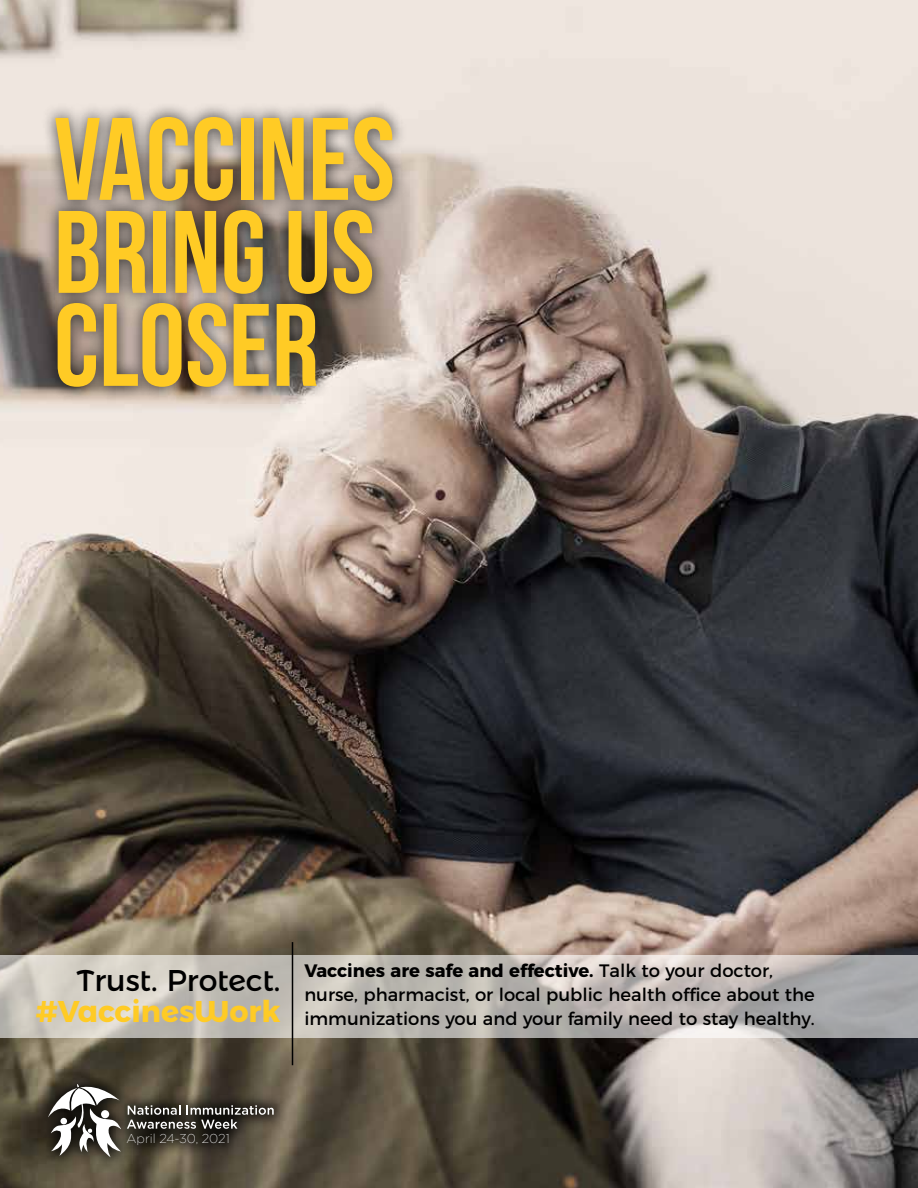
<style>
.page{position:relative;width:918px;height:1188px;background:#fff}
.page>*{position:absolute;margin:0;border:0;box-sizing:border-box;transform-origin:0 0}
.t1{font:700 117px/93px "Bebas Neue";color:#ffcb25}
.t2{font:30px "Montserrat Alternates";color:#000}
.t3{font:700 30px "Montserrat Alternates";color:#ffcb25}
.t4{font:18px/24px "Montserrat";color:#000}
.t5{font:200 12.9px "Gotham";color:#fff}
.s1{font-weight:700}
</style>
<div class="page">
<img style="left:0;top:0;width:918px;height:1188px">
<svg style="left:34px;top:1070px;width:254px;height:101px;background:#534b3c"></svg>
<svg style="left:48px;top:1083px;width:73px;height:75px"></svg>
<svg style="left:127px;top:1105px;width:147px;height:24px;background:#5c5953"></svg>
<div style="left:41px;top:102px;width:366px;height:299px;background:#000;opacity:.75"></div>
<svg style="left:0;top:955px;width:918px;height:82px;background:#bfbbb6"></svg>
<hr style="left:292px;top:942px;width:1px;height:123px;background:#000">
<h1 class="t1" style="left:54px;top:112px;width:343px">VACCINES<br>BRING US<br>CLOSER</h1>
<h2 class="t2" style="left:76px;top:956px;width:206px">Trust. Protect.</h2>
<h2 class="t3" style="left:36px;top:987px;width:246px">#VaccinesWork</h2>
<p class="t4" style="left:304px;top:957px;width:512px"><span class="s1">Vaccines are safe and effective.</span> Talk to your doctor, nurse, pharmacist, or local public health office about the immunizations you and your family need to stay healthy.</p>
<p class="t5" style="left:127px;top:1130px;width:105px">April 24-30, 2021</p>
</div>
